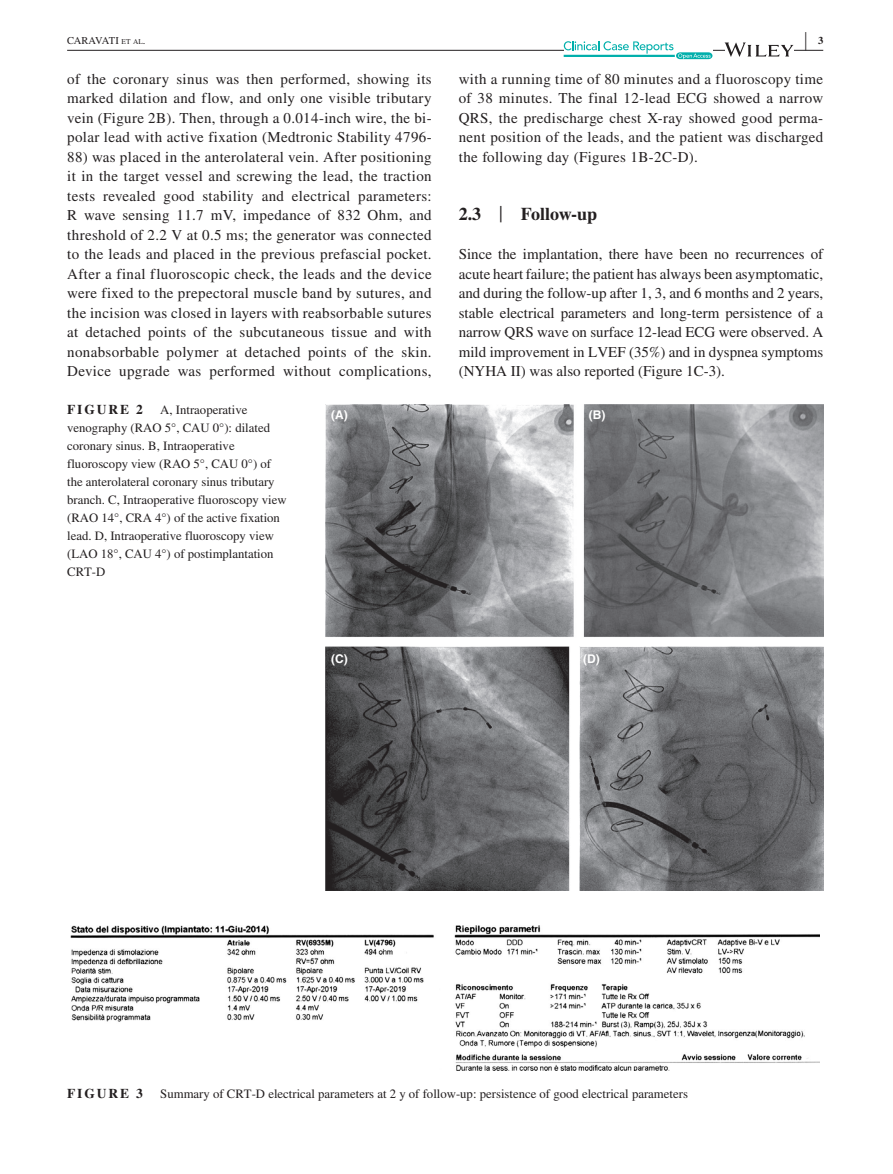
<style>
.page{position:relative;width:893px;height:1174px;background:#fff}
.page>*{position:absolute;margin:0;border:0;box-sizing:border-box;transform-origin:0 0}
.t1{font:700 25.95px "STIX";color:#231f20;scale:.36 1}
.t2{font:700 18px "STIX";color:#231f20}
.t3{font:15px/19.5px "STIX";letter-spacing:.025em;color:#231f20;text-align:justify}
.t4{font:700 13.5px "STIX";letter-spacing:.14em;color:#231f20}
.t5{font:12.75px/18px "STIX";color:#231f20}
.t6{font:700 12px "Helvetica";color:#fff}
.t7{font:10.5px "STIX";letter-spacing:-.015em;color:#231f20}
.t8{font:700 10.5px "STIX";color:#231f20}
.s1{font-size:7.35px}
.s2{font-weight:400;font-size:23.7px}
</style>
<div class="page">
<hr style="left:67px;top:50px;width:756px;height:1px;background:#231f20">
<svg style="left:564px;top:41px;width:148px;height:18px"></svg>
<svg style="left:725px;top:42px;width:68px;height:15px"></svg>
<img style="left:325px;top:404px;width:498px;height:486px">
<img style="left:71px;top:925px;width:749px;height:145px">
<h1 class="t1" style="left:805px;top:26px;width:7px">|</h1>
<p class="t7" style="left:67px;top:33px;width:80px">CARAVATI <span class="s1">et al</span>.</p>
<p class="t8" style="left:818px;top:34px;width:7px">3</p>
<p class="t3" style="left:67px;top:70px;width:366px">of the coronary sinus was then performed, showing its marked dilation and flow, and only one visible tributary vein (Figure 2B). Then, through a 0.014-inch wire, the bi&shy;polar lead with active fixation (Medtronic Stability 4796-</p>
<p class="t3" style="left:67px;top:148px;width:366px">88) was placed in the anterolateral vein. After positioning it in the target vessel and screwing the lead, the traction tests revealed good stability and electrical parameters:<br>R wave sensing 11.7 mV, impedance of 832 Ohm, and threshold of 2.2 V at 0.5 ms; the generator was connected to the leads and placed in the previous prefascial pocket.<br>After a final fluoroscopic check, the leads and the device were fixed to the prepectoral muscle band by sutures, and the incision was closed in layers with reabsorbable sutures at detached points of the subcutaneous tissue and with nonabsorbable polymer at detached points of the skin.<br>Device upgrade was performed without complications,</p>
<p class="t3" style="left:459px;top:70px;width:366px">with a running time of 80 minutes and a fluoroscopy time of 38 minutes. The final 12-lead ECG showed a narrow QRS, the predischarge chest X-ray showed good perma&shy;nent position of the leads, and the patient was discharged the following day (Figures 1B-2C-D).</p>
<p class="t2" style="left:459px;top:203px;width:140px">2.3 <span class="s2">|</span> Follow-up</p>
<p class="t3" style="left:459px;top:245px;width:366px">Since the implantation, there have been no recurrences of acute heart failure; the patient has always been asymptomatic, and during the follow-up after 1, 3, and 6 months and 2 years, stable electrical parameters and long-term persistence of a narrow QRS wave on surface 12-lead ECG were observed. A mild improvement in LVEF (35%) and in dyspnea symptoms (NYHA II) was also reported (Figure 1C-3).</p>
<p class="t4" style="left:67px;top:402px;width:77px">FIGURE 2</p>
<p class="t5" style="left:67px;top:402px;width:221px;text-indent:93px">A, Intraoperative venography (RAO 5°, CAU 0°): dilated coronary sinus. B, Intraoperative fluoroscopy view (RAO 5°, CAU 0°) of the anterolateral coronary sinus tributary branch. C, Intraoperative fluoroscopy view (RAO 14°, CRA 4°) of the active fixation lead. D, Intraoperative fluoroscopy view (LAO 18°, CAU 4°) of postimplantation CRT-D</p>
<p class="t6" style="left:331px;top:407px;width:18px">(A)</p>
<p class="t6" style="left:589px;top:407px;width:18px">(B)</p>
<p class="t6" style="left:331px;top:651px;width:18px">(C)</p>
<p class="t6" style="left:583px;top:651px;width:18px">(D)</p>
<p class="t4" style="left:67px;top:1085px;width:77px">FIGURE 3</p>
<p class="t5" style="left:160px;top:1085px;width:529px">Summary of CRT-D electrical parameters at 2 y of follow-up: persistence of good electrical parameters</p>
</div>
